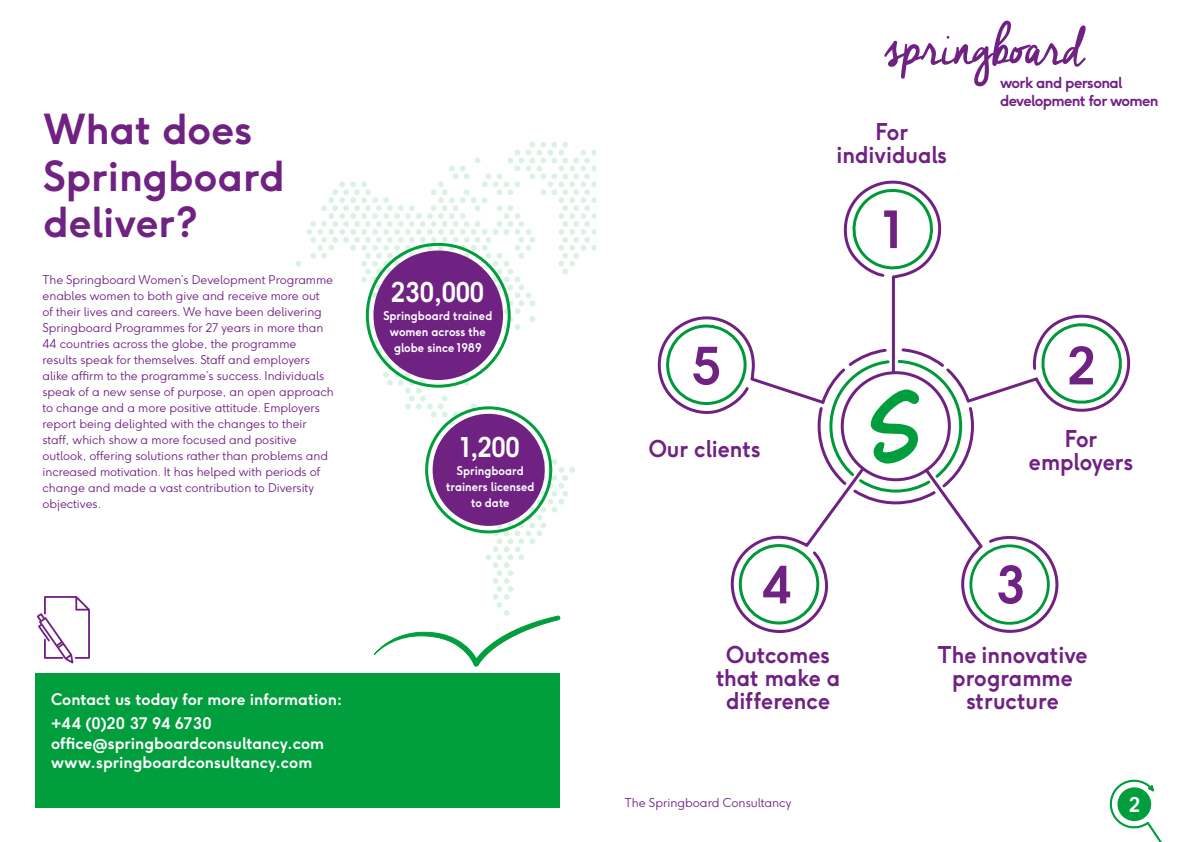
<style>
.page{position:relative;width:1191px;height:842px;background:#fff}
.page>*{position:absolute;margin:0;border:0;box-sizing:border-box;transform-origin:0 0}
.t1{font:66.4px "Cheddar Jack";letter-spacing:-.02em;color:#702283}
.t2{font:700 50.8px "F37 Ginger";color:#702283}
.t3{font:700 41px/46.5px "F37 Ginger";color:#702283}
.t4{font:700 27px "F37 Ginger";letter-spacing:-.04em;color:#fff;scale:.95 1}
.t5{font:700 23px/23px "F37 Ginger";color:#702283;text-align:center;scale:.95 1}
.t6{font:700 20.1px "F37 Ginger";color:#fff}
.t7{font:700 15.8px/24.3px "F37 Ginger";color:#fff}
.t8{font:700 15px/18px "F37 Ginger";letter-spacing:-.04em;color:#702283}
.t9{font:300 12.2px "F37 Ginger";color:#702283}
.t10{font:300 12px/16px "F37 Ginger";color:#702283}
.t11{font:700 12px/16px "F37 Ginger";color:#fff;text-align:center;scale:.95 1}
</style>
<div class="page">
<div style="left:35px;top:673px;width:525px;height:135px;background:#009e3d"></div>
<svg style="left:295px;top:142px;width:301px;height:525px"></svg>
<svg style="left:37px;top:596px;width:53px;height:67px"></svg>
<div style="left:373px;top:250px;width:130px;height:130px;background:#702283;border-radius:50%"></div>
<div style="left:366px;top:243px;width:145px;height:145px;border:3px solid #009e3d;border-radius:50%"></div>
<div style="left:432px;top:414px;width:113px;height:112px;background:#702283;border-radius:50%"></div>
<div style="left:425px;top:406px;width:127px;height:127px;border:3px solid #009e3d;border-radius:50%"></div>
<svg style="left:1109px;top:779px;width:53px;height:63px"></svg>
<div style="left:1117px;top:787px;width:34px;height:34px;background:#009e3d;border-radius:50%"></div>
<svg style="left:657px;top:180px;width:474px;height:453px"></svg>
<h3 class="t3" style="left:44px;top:105px;width:243px">What does<br>Springboard deliver?</h3>
<p class="t10" style="left:43px;top:271px;width:293px">The Springboard Women’s Development Programme enables women to both give and receive more out<br>of their lives and careers. We have been delivering Springboard Programmes for 27 years in more than 44 countries across the globe, the programme results speak for themselves. Staff and employers alike affirm to the programme’s success. Individuals speak of a new sense of purpose, an open approach to change and a more positive attitude. Employers report being delighted with the changes to their staff, which show a more focused and positive outlook, offering solutions rather than problems and increased motivation. It has helped with periods of change and made a vast contribution to Diversity objectives.</p>
<h3 class="t4" style="left:391px;top:274px;width:100px">230,000</h3>
<p class="t11" style="left:383px;top:308px;width:116px">Springboard trained women across the globe since 1989</p>
<h3 class="t4" style="left:460px;top:429px;width:64px">1,200</h3>
<p class="t11" style="left:446px;top:462px;width:94px">Springboard trainers licensed to date</p>
<h3 class="t7" style="left:51px;top:687px;width:293px">Contact us today for more information: +44 (0)20 37 94 6730</h3>
<h3 class="t7" style="left:51px;top:733px;width:274px;line-height:19.5px">office@springboardconsultancy.com www.springboardconsultancy.com</h3>
<h1 class="t1" style="left:884px;top:10px;width:204px">springboard</h1>
<p class="t8" style="left:1000px;top:73px;width:160px">work and personal development for women</p>
<h3 class="t5" style="left:836px;top:120px;width:118px">For individuals</h3>
<h2 class="t2" style="left:882px;top:195px;width:22px">1</h2>
<h2 class="t2" style="left:691px;top:332px;width:32px">5</h2>
<h2 class="t2" style="left:1067px;top:332px;width:30px">2</h2>
<h3 class="t5" style="left:649px;top:437px;width:119px">Our clients</h3>
<h3 class="t5" style="left:1029px;top:426px;width:111px">For employers</h3>
<h2 class="t2" style="left:761px;top:551px;width:33px">4</h2>
<h2 class="t2" style="left:994px;top:551px;width:33px">3</h2>
<h3 class="t5" style="left:716px;top:643px;width:132px">Outcomes that make a difference</h3>
<h3 class="t5" style="left:937px;top:643px;width:160px">The innovative programme structure</h3>
<p class="t9" style="left:625px;top:795px;width:168px">The Springboard Consultancy</p>
<h3 class="t6" style="left:1129px;top:791px;width:13px">2</h3>
</div>
